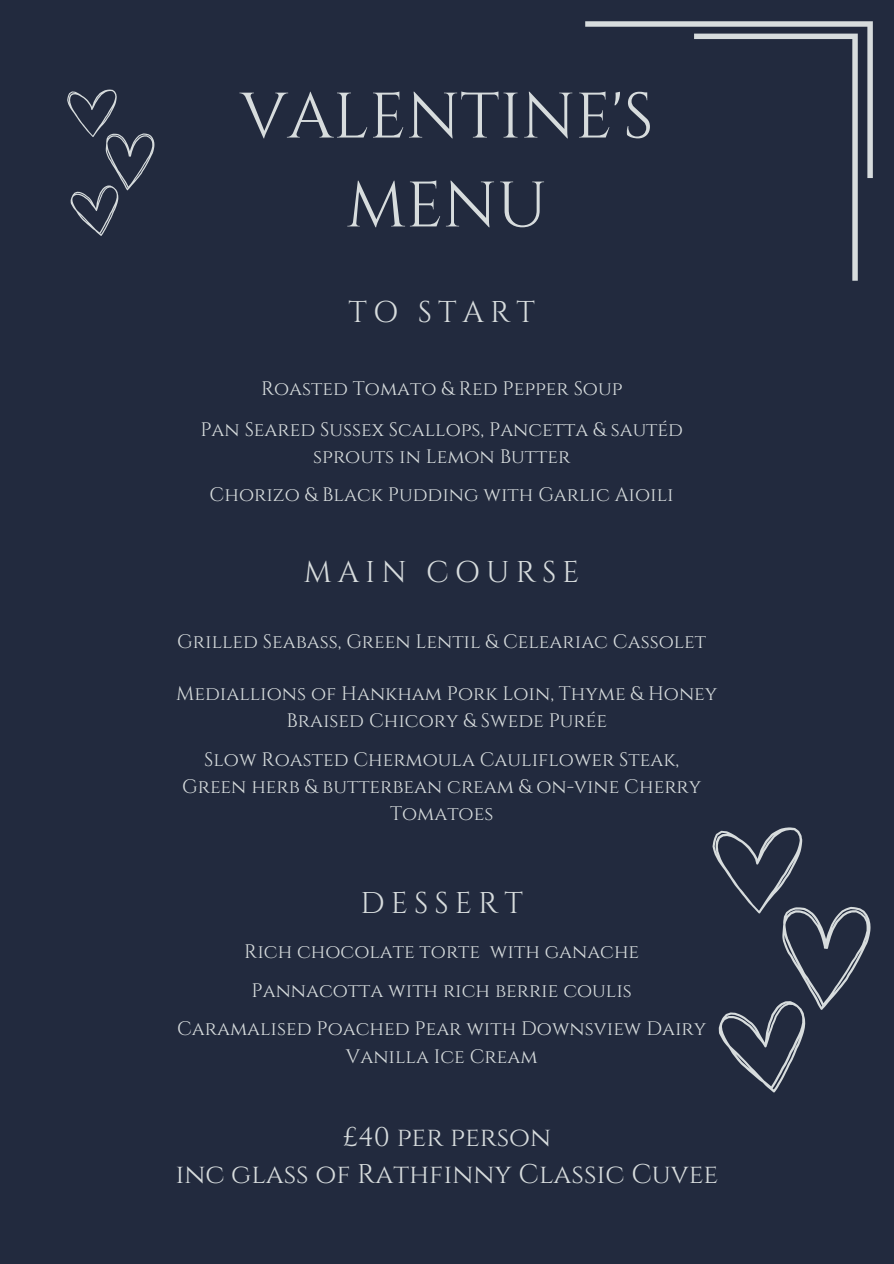
<style>
.page{position:relative;width:894px;height:1264px;background:#fff}
.page>*{position:absolute;margin:0;border:0;box-sizing:border-box;transform-origin:0 0}
.t1{font:64.05px/88.8px "Cinzel";color:#d7dcdd;text-align:center}
.t2{font:30px "Cinzel";letter-spacing:.2em;color:#d7dcdd}
.t3{font:27px "Cinzel";color:#d7dcdd}
.t4{font:19.5px/27px "Cinzel";color:#d7dcdd;text-align:center}
</style>
<div class="page">
<div style="left:0;top:0;width:893px;height:1263px;background:#222a3e"></div>
<svg style="left:712px;top:827px;width:157px;height:265px"></svg>
<svg style="left:67px;top:89px;width:87px;height:147px"></svg>
<svg style="left:585px;top:21px;width:287px;height:260px"></svg>
<p class="t1" style="left:240px;top:74px;width:415px">VALENTINE'S<br>MENU</p>
<p class="t2" style="left:348px;top:293px;width:188px">TO START</p>
<p class="t4" style="left:261px;top:375px;width:363px">Roasted Tomato &amp; Red Pepper Soup</p>
<p class="t4" style="left:200px;top:416px;width:484px">Pan Seared Sussex Scallops, Pancetta &amp; sautéd sprouts in Lemon Butter</p>
<p class="t4" style="left:209px;top:482px;width:465px">Chorizo &amp; Black Pudding with Garlic Aioili</p>
<p class="t2" style="left:304px;top:552px;width:277px">MAIN COURSE</p>
<p class="t4" style="left:177px;top:628px;width:530px">Grilled Seabass, Green Lentil &amp; Celeariac Cassolet</p>
<p class="t4" style="left:176px;top:680px;width:542px">Mediallions of Hankham Pork Loin, Thyme &amp; Honey<br>Braised Chicory &amp; Swede Purée</p>
<p class="t4" style="left:182px;top:746px;width:520px">Slow Roasted Chermoula Cauliflower Steak,<br>Green herb &amp; butterbean cream &amp; on-vine Cherry<br>Tomatoes</p>
<p class="t2" style="left:360px;top:884px;width:164px">DESSERT</p>
<p class="t4" style="left:244px;top:938px;width:396px">Rich chocolate torte with ganache</p>
<p class="t4" style="left:251px;top:977px;width:382px">Pannacotta with rich berrie coulis</p>
<p class="t4" style="left:177px;top:1016px;width:530px">Caramalised Poached Pear with Downsview Dairy<br>Vanilla Ice Cream</p>
<p class="t3" style="left:342px;top:1119px;width:210px">£40 per person</p>
<p class="t3" style="left:175px;top:1156px;width:544px">inc glass of Rathfinny Classic Cuvee</p>
</div>
